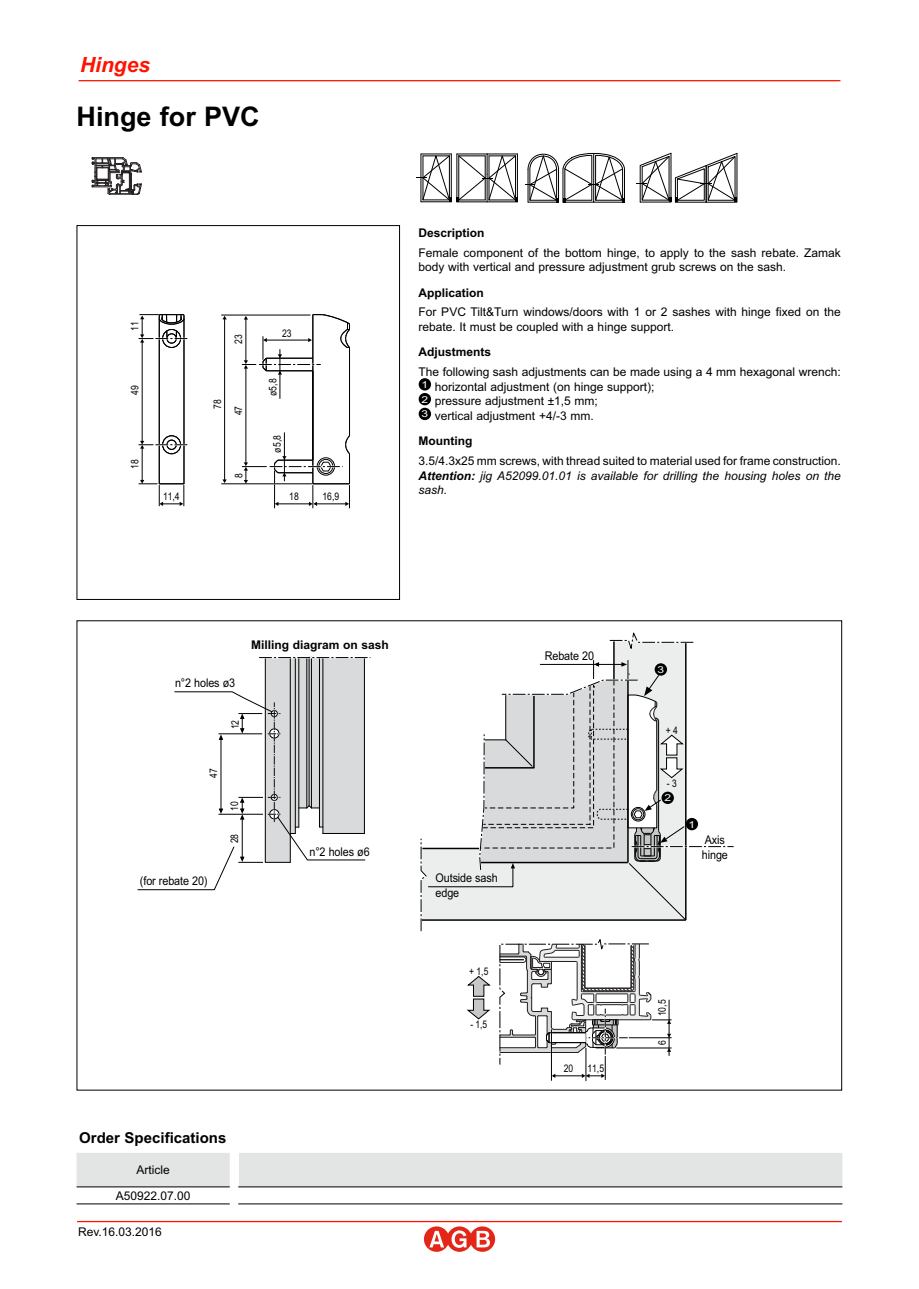
<style>
.page{position:relative;width:919px;height:1289px;background:#fff}
.page>*{position:absolute;margin:0;border:0;box-sizing:border-box;transform-origin:0 0}
.t1{font:700 27px "Arial";color:#000}
.t2{font:italic 700 21px "Arial";color:#ff1300}
.t3{font:700 15px "Arial";color:#000}
.t4{font:12px/14.4px "Arial";color:#000}
.t5{font:12px/14.4px "Arial";color:#000;scale:.9 1}
.t6{font:700 12px "Arial";color:#000}
.t7{font:10.5px "Arial Narrow";color:#000}
.t8{font:9.6px "Arial";color:#fff;scale:1.25 1}
.s1{font-weight:700;font-style:italic}
.s2{font-style:italic}
</style>
<div class="page">
<hr style="left:78px;top:80px;width:762px;height:1px;background:#ff1300">
<svg style="left:424px;top:1226px;width:71px;height:25px"></svg>
<hr style="left:77px;top:1220px;width:764px;height:2px;background:#ff1300">
<svg style="left:92px;top:158px;width:50px;height:37px"></svg>
<hr style="left:92px;top:158px;width:31px;height:1px;background:#231f20">
<hr style="left:312px;top:371px;width:1px;height:89px;background:#000">
<hr style="left:349px;top:347px;width:1px;height:89px;background:#000">
<hr style="left:245px;top:368px;width:1px;height:95px;background:#000">
<hr style="left:224px;top:319px;width:1px;height:161px;background:#000">
<svg style="left:222px;top:479px;width:5px;height:4px"></svg>
<hr style="left:221px;top:315px;width:89px;height:1px;background:#000">
<svg style="left:139px;top:314px;width:49px;height:192px"></svg>
<hr style="left:221px;top:483px;width:90px;height:1px;background:#000">
<svg style="left:242px;top:314px;width:108px;height:84px"></svg>
<svg style="left:242px;top:433px;width:108px;height:75px"></svg>
<div style="left:77px;top:225px;width:323px;height:375px;border:1px solid #000"></div>
<svg style="left:138px;top:656px;width:232px;height:234px"></svg>
<hr style="left:585px;top:1048px;width:1px;height:32px;background:#000">
<hr style="left:551px;top:1029px;width:1px;height:51px;background:#000">
<hr style="left:457px;top:202px;width:60px;height:1px;background:#000">
<hr style="left:517px;top:154px;width:1px;height:48px;background:#000">
<svg style="left:417px;top:154px;width:100px;height:48px"></svg>
<svg style="left:526px;top:152px;width:98px;height:50px"></svg>
<svg style="left:636px;top:153px;width:101px;height:49px"></svg>
<svg style="left:420px;top:632px;width:313px;height:447px"></svg>
<div style="left:654px;top:663px;width:13px;height:12px;background:#000;border-radius:50%"></div>
<div style="left:77px;top:1153px;width:765px;height:33px;background:#e3e4e4"></div>
<div style="left:230px;top:1152px;width:8px;height:51px;background:#fff"></div>
<hr style="left:77px;top:1186px;width:153px;height:1px;background:#000">
<hr style="left:238px;top:1186px;width:604px;height:1px;background:#000">
<hr style="left:77px;top:1203px;width:153px;height:1px;background:#000">
<hr style="left:238px;top:1203px;width:604px;height:1px;background:#000">
<div style="left:418px;top:378px;width:13px;height:12px;background:#000;border-radius:50%"></div>
<div style="left:418px;top:393px;width:13px;height:12px;background:#000;border-radius:50%"></div>
<div style="left:418px;top:408px;width:13px;height:12px;background:#000;border-radius:50%"></div>
<h2 class="t2" style="left:80px;top:53px;width:72px">Hinges</h2>
<h1 class="t1" style="left:77px;top:107px;width:185px">Hinge for PVC</h1>
<p class="t7" style="left:129px;top:331px;width:11px;rotate:-90deg">11</p>
<p class="t7" style="left:129px;top:394px;width:11px;rotate:-90deg">49</p>
<p class="t7" style="left:129px;top:469px;width:11px;rotate:-90deg">18</p>
<p class="t7" style="left:163px;top:490px;width:18px">11,4</p>
<p class="t7" style="left:232px;top:344px;width:11px;rotate:-90deg">23</p>
<p class="t7" style="left:211px;top:409px;width:11px;rotate:-90deg">78</p>
<p class="t7" style="left:232px;top:415px;width:11px;rotate:-90deg">47</p>
<p class="t7" style="left:233px;top:477px;width:6px;rotate:-90deg">8</p>
<p class="t7" style="left:282px;top:327px;width:11px">23</p>
<p class="t7" style="left:267px;top:396px;width:19px;rotate:-90deg">ø5,8</p>
<p class="t7" style="left:271px;top:452px;width:19px;rotate:-90deg">ø5,8</p>
<p class="t7" style="left:289px;top:490px;width:11px">18</p>
<p class="t7" style="left:322px;top:490px;width:18px">16,9</p>
<p class="t6" style="left:418px;top:228px;width:68px">Description</p>
<p class="t4" style="left:418px;top:247px;width:424px">Female component of the bottom hinge, to apply to the sash rebate. Zamak body with vertical and pressure adjustment grub screws on the sash.</p>
<p class="t6" style="left:418px;top:288px;width:67px">Application</p>
<p class="t4" style="left:418px;top:306px;width:424px">For PVC Tilt&amp;Turn windows/doors with 1 or 2 sashes with hinge fixed on the rebate. It must be coupled with a hinge support.</p>
<p class="t6" style="left:418px;top:347px;width:74px">Adjustments</p>
<p class="t4" style="left:418px;top:365px;width:424px;line-height:14.9px">The following sash adjustments can be made using a 4 mm hexagonal wrench:<br><sup>1</sup> horizontal adjustment (on hinge support);<br><sup>2</sup> pressure adjustment ±1,5 mm;<br><sup>3</sup> vertical adjustment +4/-3 mm.</p>
<p class="t6" style="left:418px;top:437px;width:55px">Mounting</p>
<p class="t4" style="left:418px;top:455px;width:424px;text-align:justify">3.5/4.3x25 mm screws, with thread suited to material used for frame construction.<br><span class="s1">Attention:</span> <span class="s2">jig A52099.01.01 is available for drilling the housing holes on the sash.</span></p>
<p class="t5" style="left:175px;top:677px;width:68px">n°2 holes ø3</p>
<p class="t7" style="left:229px;top:728px;width:10px;rotate:-90deg">12</p>
<p class="t6" style="left:251px;top:640px;width:139px">Milling diagram on sash</p>
<p class="t7" style="left:207px;top:777px;width:11px;rotate:-90deg">47</p>
<p class="t5" style="left:140px;top:874px;width:77px">(for rebate 20)</p>
<p class="t7" style="left:228px;top:810px;width:11px;rotate:-90deg">10</p>
<p class="t7" style="left:228px;top:843px;width:11px;rotate:-90deg">28</p>
<p class="t5" style="left:309px;top:845px;width:68px">n°2 holes ø6</p>
<p class="t3" style="left:79px;top:1132px;width:149px">Order Specifications</p>
<p class="t4" style="left:116px;top:1158px;width:76px;line-height:25.5px;text-align:center">Article<br>A50922.07.00</p>
<p class="t4" style="left:78px;top:1225px;width:85px">Rev.16.03.2016</p>
<p class="t5" style="left:435px;top:872px;width:71px">Outside sash edge</p>
<p class="t7" style="left:469px;top:964px;width:21px">+ 1,5</p>
<p class="t7" style="left:470px;top:1018px;width:18px">- 1,5</p>
<p class="t5" style="left:544px;top:650px;width:56px">Rebate 20</p>
<p class="t7" style="left:563px;top:1062px;width:11px">20</p>
<p class="t7" style="left:587px;top:1062px;width:18px">11,5</p>
<p class="t8" style="left:657px;top:666px;width:7px">3</p>
<p class="t7" style="left:666px;top:724px;width:14px">+ 4</p>
<p class="t7" style="left:667px;top:777px;width:11px">- 3</p>
<p class="t8" style="left:664px;top:794px;width:7px">2</p>
<p class="t8" style="left:688px;top:820px;width:7px">1</p>
<p class="t5" style="left:701px;top:834px;width:30px">Axis hinge</p>
<p class="t7" style="left:656px;top:1016px;width:18px;rotate:-90deg">10,5</p>
<p class="t7" style="left:656px;top:1044px;width:6px;rotate:-90deg">6</p>
</div>
